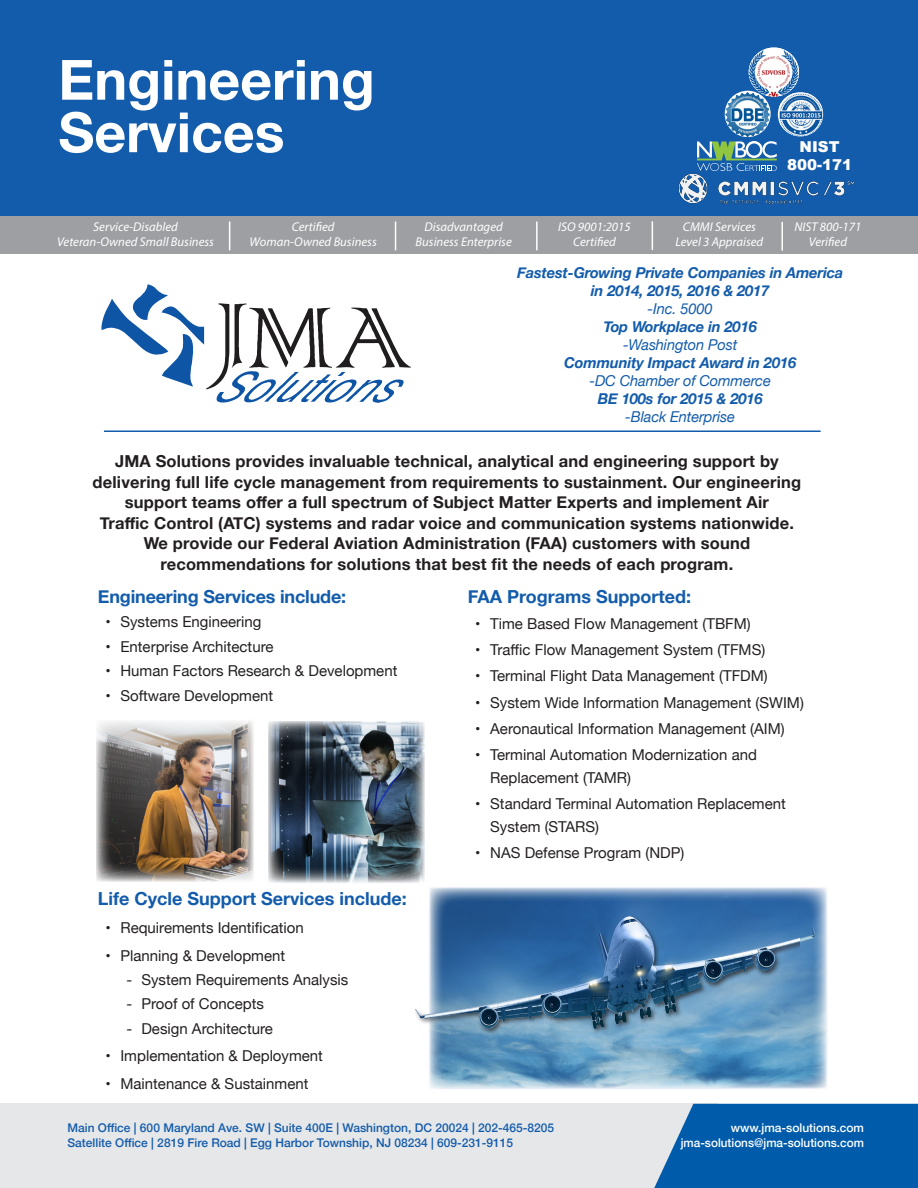
<style>
.page{position:relative;width:918px;height:1188px;background:#fff}
.page>*{position:absolute;margin:0;border:0;box-sizing:border-box;transform-origin:0 0}
.t1{font:700 55.5px "Helvetica Neue";color:#fff}
.t2{font:700 18px "Helvetica Neue";color:#135cab}
.t3{font:700 16.5px/20.5px "Helvetica Neue";letter-spacing:.01em;color:#231f20;text-align:center}
.t4{font:15px/22.6px "Helvetica Neue";color:#231f20}
.t5{font:italic 700 15px "Helvetica Neue";letter-spacing:-.01em;color:#135cab}
.t6{font:italic 15px "Helvetica Neue";letter-spacing:-.01em;color:#135cab}
.t7{font:900 15px "Arial";color:#fff}
.t8{font:italic 12.75px/15px "Myriad Pro";color:#fff;text-align:center}
.t9{font:500 12px "Helvetica Neue";color:#135cab}
.t10{font:500 12px "Helvetica Neue";color:#fff}
</style>
<div class="page">
<img style="left:432px;top:890px;width:393px;height:196px">
<div style="left:429px;top:887px;width:399px;height:202px;border:2px solid #90a5ca"></div>
<div style="left:413px;top:915px;width:386px;height:121px;background:#231f20;opacity:.75"></div>
<img style="left:415px;top:917px;width:384px;height:111px">
<img style="left:268px;top:721px;width:156px;height:162px">
<img style="left:96px;top:720px;width:158px;height:162px">
<div style="left:0;top:0;width:918px;height:222px;background:#135cab"></div>
<svg style="left:101px;top:284px;width:310px;height:119px"></svg>
<hr style="left:104px;top:430px;width:717px;height:2px;background:#135cab">
<div style="left:0;top:1104px;width:717px;height:84px;background:#e6e7e9"></div>
<svg style="left:654px;top:1104px;width:264px;height:84px;background:#1166af"></svg>
<div style="left:0;top:217px;width:918px;height:37px;background:#9d9fa2"></div>
<svg style="left:229px;top:222px;width:1px;height:28px"></svg>
<svg style="left:395px;top:222px;width:1px;height:28px"></svg>
<hr style="left:536px;top:222px;width:2px;height:28px;background:#fff">
<svg style="left:652px;top:221px;width:1px;height:29px"></svg>
<hr style="left:781px;top:222px;width:2px;height:29px;background:#fff">
<svg style="left:697px;top:141px;width:80px;height:29px"></svg>
<svg style="left:778px;top:92px;width:45px;height:44px"></svg>
<img style="left:779px;top:93px;width:43px;height:43px">
<img style="left:749px;top:48px;width:50px;height:49px">
<img style="left:725px;top:91px;width:46px;height:46px">
<img style="left:678px;top:170px;width:177px;height:35px">
<p class="t1" style="left:58px;top:36px;width:318px">Engineering</p>
<p class="t1" style="left:58px;top:89px;width:228px">Services</p>
<p class="t8" style="left:93px;top:219px;width:86px">Service-Disabled</p>
<p class="t8" style="left:57px;top:234px;width:158px">Veteran-Owned Small Business</p>
<p class="t8" style="left:292px;top:219px;width:44px">Certified</p>
<p class="t8" style="left:250px;top:234px;width:129px">Woman-Owned Business</p>
<p class="t8" style="left:425px;top:219px;width:80px">Disadvantaged</p>
<p class="t8" style="left:416px;top:234px;width:98px">Business Enterprise</p>
<p class="t8" style="left:558px;top:219px;width:74px">ISO 9001:2015<br>Certified</p>
<p class="t8" style="left:683px;top:219px;width:74px">CMMI Services</p>
<p class="t8" style="left:676px;top:234px;width:89px">Level 3 Appraised</p>
<p class="t7" style="left:800px;top:136px;width:41px">NIST</p>
<p class="t7" style="left:787px;top:154px;width:67px">800-171</p>
<p class="t8" style="left:795px;top:219px;width:68px">NIST 800-171</p>
<p class="t8" style="left:809px;top:234px;width:40px">Verified</p>
<p class="t5" style="left:517px;top:261px;width:328px">Fastest-Growing Private Companies in America</p>
<p class="t5" style="left:591px;top:279px;width:180px">in 2014, 2015, 2016 &amp; 2017</p>
<p class="t6" style="left:648px;top:298px;width:67px">-Inc. 5000</p>
<p class="t5" style="left:604px;top:315px;width:155px">Top Workplace in 2016</p>
<p class="t6" style="left:623px;top:334px;width:116px">-Washington Post</p>
<p class="t5" style="left:564px;top:351px;width:234px">Community Impact Award in 2016</p>
<p class="t6" style="left:590px;top:370px;width:183px">-DC Chamber of Commerce</p>
<p class="t5" style="left:598px;top:387px;width:166px">BE 100s for 2015 &amp; 2016</p>
<p class="t6" style="left:625px;top:406px;width:111px">-Black Enterprise</p>
<p class="t3" style="left:93px;top:452px;width:710px">JMA Solutions provides invaluable technical, analytical and engineering support by delivering full life cycle management from requirements to sustainment. Our engineering support teams offer a full spectrum of Subject Matter Experts and implement Air<br>Traffic Control (ATC) systems and radar voice and communication systems nationwide.<br>We provide our Federal Aviation Administration (FAA) customers with sound recommendations for solutions that best fit the needs of each program.</p>
<p class="t2" style="left:98px;top:582px;width:250px">Engineering Services include:</p>
<p class="t4" style="left:105px;top:612px;width:158px">• Systems Engineering</p>
<p class="t4" style="left:105px;top:636px;width:170px">• Enterprise Architecture</p>
<p class="t4" style="left:105px;top:661px;width:294px">• Human Factors Research &amp; Development</p>
<p class="t4" style="left:105px;top:685px;width:169px">• Software Development</p>
<p class="t2" style="left:468px;top:582px;width:225px">FAA Programs Supported:</p>
<p class="t4" style="left:475px;top:613px;width:277px">• Time Based Flow Management (TBFM)</p>
<p class="t4" style="left:475px;top:639px;width:292px">• Traffic Flow Management System (TFMS)</p>
<p class="t4" style="left:475px;top:666px;width:294px">• Terminal Flight Data Management (TFDM)</p>
<p class="t4" style="left:475px;top:692px;width:330px">• System Wide Information Management (SWIM)</p>
<p class="t4" style="left:475px;top:718px;width:311px">• Aeronautical Information Management (AIM)</p>
<p class="t4" style="left:490px;top:744px;width:268px;text-indent:-15px">• Terminal Automation Modernization and<br>Replacement (TAMR)</p>
<p class="t4" style="left:490px;top:793px;width:297px;text-indent:-15px">• Standard Terminal Automation Replacement<br>System (STARS)</p>
<p class="t4" style="left:475px;top:842px;width:211px">• NAS Defense Program (NDP)</p>
<p class="t2" style="left:98px;top:885px;width:310px">Life Cycle Support Services include:</p>
<p class="t4" style="left:105px;top:917px;width:200px">• Requirements Identification</p>
<p class="t4" style="left:105px;top:945px;width:181px">• Planning &amp; Development</p>
<p class="t4" style="left:126px;top:969px;width:223px">- System Requirements Analysis</p>
<p class="t4" style="left:126px;top:993px;width:139px">- Proof of Concepts</p>
<p class="t4" style="left:126px;top:1018px;width:148px">- Design Architecture</p>
<p class="t4" style="left:105px;top:1045px;width:219px">• Implementation &amp; Deployment</p>
<p class="t4" style="left:105px;top:1073px;width:205px">• Maintenance &amp; Sustainment</p>
<p class="t9" style="left:68px;top:1118px;width:488px">Main Office | 600 Maryland Ave. SW | Suite 400E | Washington, DC 20024 | 202-465-8205</p>
<p class="t9" style="left:68px;top:1133px;width:447px">Satellite Office | 2819 Fire Road | Egg Harbor Township, NJ 08234 | 609-231-9115</p>
<p class="t10" style="left:731px;top:1118px;width:135px">www.jma-solutions.com</p>
<p class="t10" style="left:681px;top:1133px;width:185px">jma-solutions@jma-solutions.com</p>
</div>
